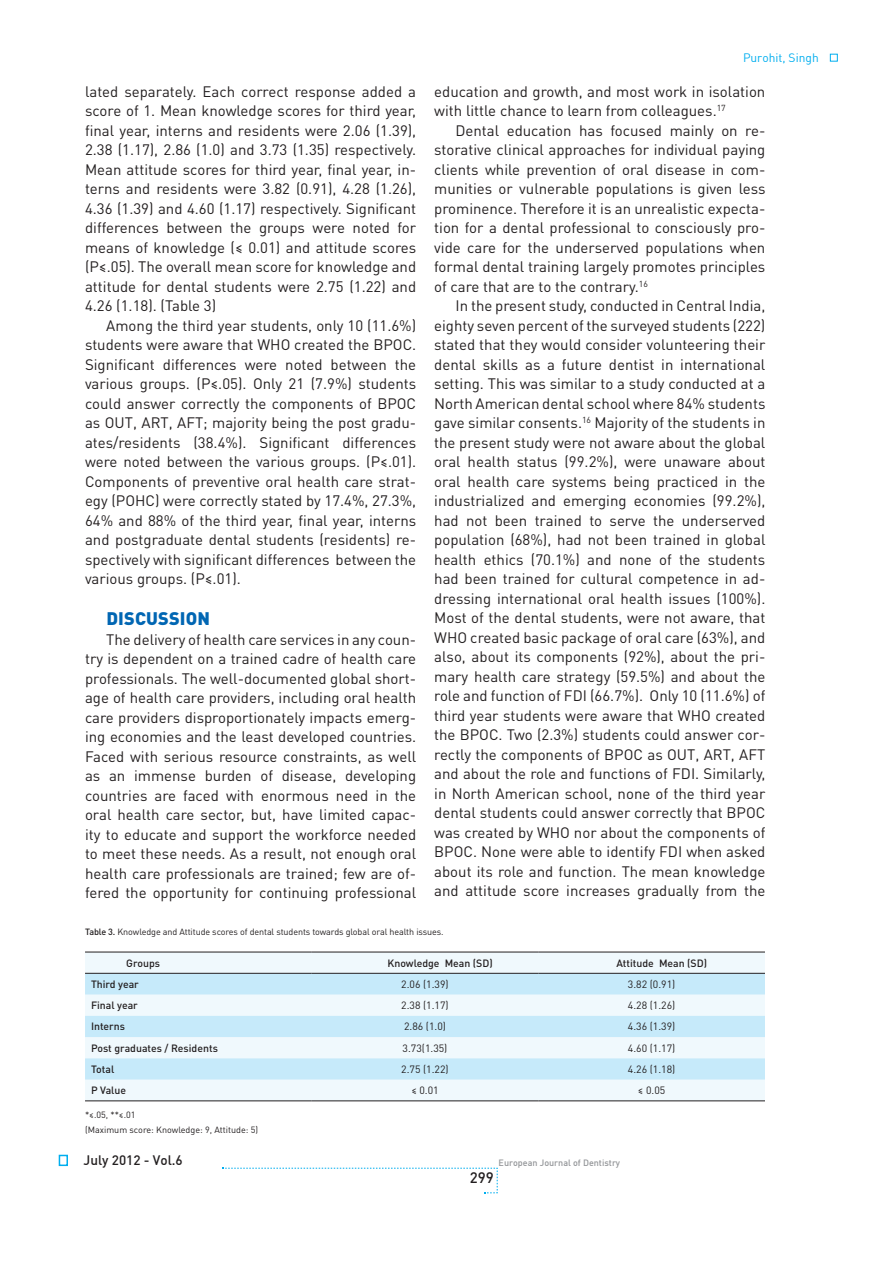
<style>
.page{position:relative;width:893px;height:1263px;background:#fff}
.page>*{position:absolute;margin:0;border:0;box-sizing:border-box;transform-origin:0 0}
.ara_baslık{font:900 18px "DIN Pro";letter-spacing:.01em;color:#0166b3}
.t1{font:15px/19.5px "DIN Pro";color:#231f20;text-align:justify}
.t2{font:15px "Din B Medium";color:#231f20}
.t3{font:13.5px "Din B Medium";color:#231f20}
.BASLIK{font:12px "Din B Regular";color:#00aeef}
.tablo{font:10.5px "DIN Pro";color:#231f20}
.tablo-2{font:500 10.5px "DIN Pro";color:#231f20}
.tablo-3{font:9px "DIN Pro";letter-spacing:-.01em;color:#231f20}
.t4{font:9px "Din B Medium";color:#939598}
.s1{font-weight:500}
</style>
<div class="page">
<div style="left:59px;top:1155px;width:9px;height:11px;border:2px solid #00aeef"></div>
<svg style="left:222px;top:1167px;width:276px;height:26px"></svg>
<div style="left:830px;top:54px;width:8px;height:8px;border:1px solid #00aeef"></div>
<div style="left:85px;top:953px;width:680px;height:147px;background:#f0f9fd"></div>
<svg style="left:85px;top:974px;width:680px;height:105px;fill:#c6eafa"></svg>
<hr style="left:85px;top:973px;width:227px;height:1px;background:#231f20">
<hr style="left:312px;top:973px;width:226px;height:1px;background:#231f20">
<hr style="left:538px;top:973px;width:227px;height:1px;background:#231f20">
<hr style="left:85px;top:952px;width:227px;height:1px;background:#231f20">
<hr style="left:312px;top:952px;width:226px;height:1px;background:#231f20">
<hr style="left:538px;top:952px;width:227px;height:1px;background:#231f20">
<hr style="left:85px;top:1100px;width:227px;height:1px;background:#231f20">
<hr style="left:312px;top:1100px;width:226px;height:1px;background:#231f20">
<hr style="left:538px;top:1100px;width:227px;height:1px;background:#231f20">
<p class="t1" style="left:85px;top:81px;width:333px">lated separately. Each correct response added a score of 1. Mean knowledge scores for third year, final year, interns and residents were 2.06 (1.39), 2.38 (1.17), 2.86 (1.0) and 3.73 (1.35) respectively.<br>Mean attitude scores for third year, final year, in&shy;terns and residents were 3.82 (0.91), 4.28 (1.26), 4.36 (1.39) and 4.60 (1.17) respectively. Significant differences between the groups were noted for means of knowledge (≤ 0.01) and attitude scores (P≤.05). The overall mean score for knowledge and attitude for dental students were 2.75 (1.22) and 4.26 (1.18). (Table 3)</p>
<p class="t1" style="left:85px;top:315px;width:333px;text-indent:21px">Among the third year students, only 10 (11.6%) students were aware that WHO created the BPOC.<br>Significant differences were noted between the various groups. (P≤.05). Only 21 (7.9%) students could answer correctly the components of BPOC as OUT, ART, AFT; majority being the post gradu&shy;ates/residents (38.4%). Significant differences were noted between the various groups. (P≤.01).<br>Components of preventive oral health care strat&shy;egy (POHC) were correctly stated by 17.4%, 27.3%, 64% and 88% of the third year, final year, interns and postgraduate dental students (residents) re&shy;spectively with significant differences between the various groups. (P≤.01).</p>
<p class="ara_baslık" style="left:106px;top:606px;width:105px">DISCUSSION</p>
<p class="t1" style="left:85px;top:629px;width:333px;text-indent:21px">The delivery of health care services in any coun&shy;try is dependent on a trained cadre of health care professionals. The well-documented global short&shy;age of health care providers, including oral health care providers disproportionately impacts emerg&shy;ing economies and the least developed countries.<br>Faced with serious resource constraints, as well as an immense burden of disease, developing countries are faced with enormous need in the oral health care sector, but, have limited capac&shy;ity to educate and support the workforce needed to meet these needs. As a result, not enough oral health care professionals are trained; few are of&shy;fered the opportunity for continuing professional</p>
<p class="BASLIK" style="left:743px;top:50px;width:77px">Purohit, Singh</p>
<p class="t1" style="left:434px;top:81px;width:333px">education and growth, and most work in isolation with little chance to learn from colleagues.<sup>17</sup></p>
<p class="t1" style="left:434px;top:120px;width:333px;text-indent:21px">Dental education has focused mainly on re&shy;storative clinical approaches for individual paying clients while prevention of oral disease in com&shy;munities or vulnerable populations is given less prominence. Therefore it is an unrealistic expecta&shy;tion for a dental professional to consciously pro&shy;vide care for the underserved populations when formal dental training largely promotes principles of care that are to the contrary.<sup>16</sup></p>
<p class="t1" style="left:434px;top:295px;width:333px;text-indent:21px">In the present study, conducted in Central India, eighty seven percent of the surveyed students (222) stated that they would consider volunteering their dental skills as a future dentist in international setting. This was similar to a study conducted at a North American dental school where 84% students gave similar consents.<sup>16</sup> Majority of the students in the present study were not aware about the global oral health status (99.2%), were unaware about oral health care systems being practiced in the industrialized and emerging economies (99.2%), had not been trained to serve the underserved population (68%), had not been trained in global health ethics (70.1%) and none of the students had been trained for cultural competence in ad&shy;dressing international oral health issues (100%).<br>Most of the dental students, were not aware, that WHO created basic package of oral care (63%), and also, about its components (92%), about the pri&shy;mary health care strategy (59.5%) and about the role and function of FDI (66.7%). Only 10 (11.6%) of third year students were aware that WHO created the BPOC. Two (2.3%) students could answer cor&shy;rectly the components of BPOC as OUT, ART, AFT and about the role and functions of FDI. Similarly, in North American school, none of the third year dental students could answer correctly that BPOC was created by WHO nor about the components of BPOC. None were able to identify FDI when asked about its role and function. The mean knowledge and attitude score increases gradually from the</p>
<p class="tablo-3" style="left:85px;top:926px;width:360px"><span class="s1">Table 3.</span> Knowledge and Attitude scores of dental students towards global oral health issues.</p>
<p class="tablo-2" style="left:126px;top:956px;width:35px">Groups</p>
<p class="tablo-2" style="left:387px;top:956px;width:107px">Knowledge Mean (SD)</p>
<p class="tablo-2" style="left:616px;top:956px;width:92px">Attitude Mean (SD)</p>
<p class="tablo-2" style="left:91px;top:977px;width:49px">Third year</p>
<p class="tablo" style="left:401px;top:977px;width:49px">2.06 (1.39)</p>
<p class="tablo" style="left:628px;top:977px;width:49px">3.82 (0.91)</p>
<p class="tablo-2" style="left:91px;top:998px;width:48px">Final year</p>
<p class="tablo" style="left:401px;top:998px;width:49px">2.38 (1.17)</p>
<p class="tablo" style="left:628px;top:998px;width:49px">4.28 (1.26)</p>
<p class="tablo-2" style="left:91px;top:1019px;width:36px">Interns</p>
<p class="tablo" style="left:404px;top:1019px;width:43px">2.86 (1.0)</p>
<p class="tablo" style="left:628px;top:1019px;width:49px">4.36 (1.39)</p>
<p class="tablo-2" style="left:91px;top:1041px;width:128px">Post graduates / Residents</p>
<p class="tablo" style="left:403px;top:1041px;width:46px">3.73(1.35)</p>
<p class="tablo" style="left:628px;top:1041px;width:49px">4.60 (1.17)</p>
<p class="tablo-2" style="left:91px;top:1062px;width:25px">Total</p>
<p class="tablo" style="left:401px;top:1062px;width:49px">2.75 (1.22)</p>
<p class="tablo" style="left:628px;top:1062px;width:49px">4.26 (1.18)</p>
<p class="tablo-2" style="left:91px;top:1083px;width:37px">P Value</p>
<p class="tablo" style="left:411px;top:1083px;width:29px">≤ 0.01</p>
<p class="tablo" style="left:638px;top:1083px;width:29px">≤ 0.05</p>
<p class="tablo-3" style="left:85px;top:1108px;width:52px">*≤.05, **≤.01</p>
<p class="tablo-3" style="left:85px;top:1123px;width:175px">(Maximum score: Knowledge: 9, Attitude: 5)</p>
<p class="t3" style="left:84px;top:1152px;width:101px">July 2012 - Vol.6</p>
<p class="t4" style="left:499px;top:1157px;width:123px">European Journal of Dentistry</p>
<p class="t2" style="left:470px;top:1168px;width:25px">299</p>
</div>
